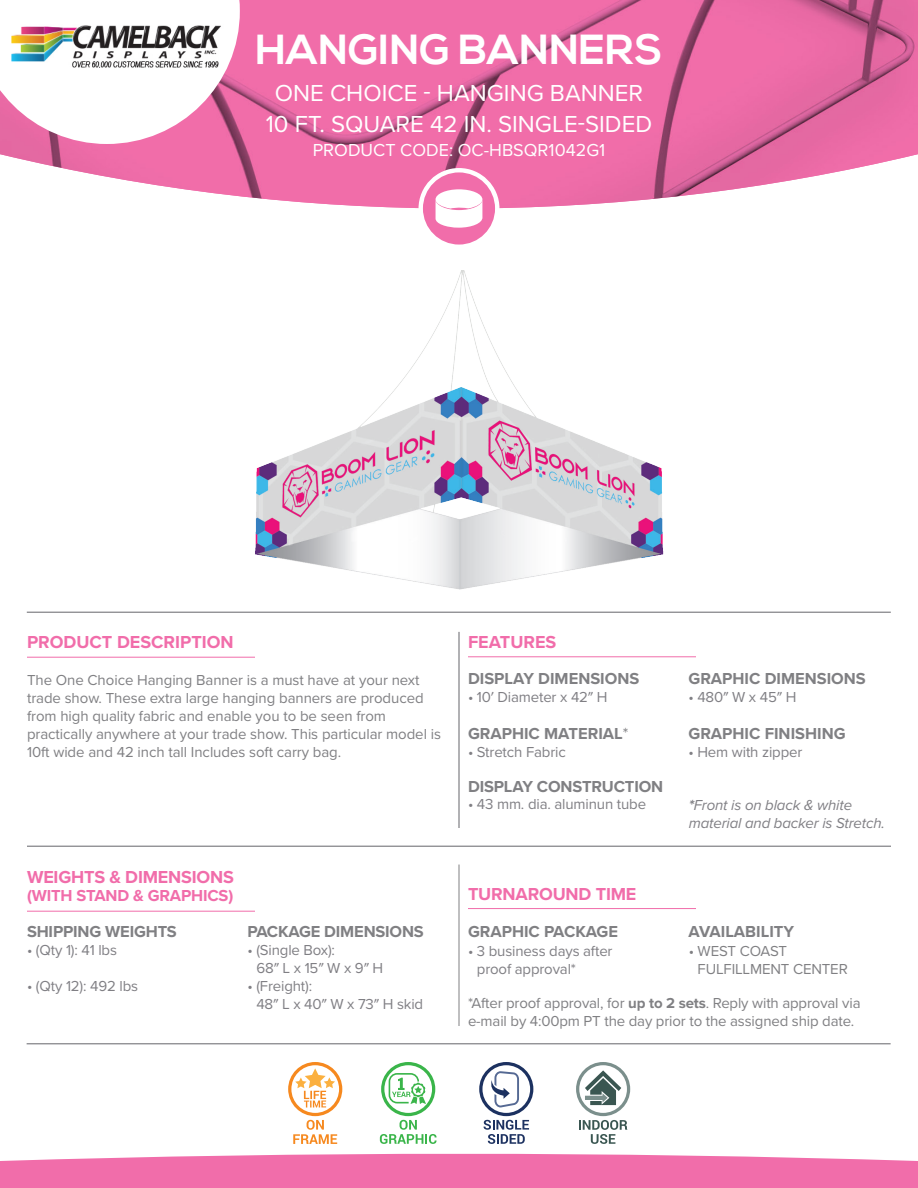
<style>
.page{position:relative;width:918px;height:1188px;background:#fff}
.page>*{position:absolute;margin:0;border:0;box-sizing:border-box;transform-origin:0 0}
.Category_Title{font:700 42px "Nexa";color:#fff}
.Category_Sub_Title_2{font:24px "Proxima Nova";color:#fff}
.t1{font:700 18px "Proxima Nova";letter-spacing:-.01em;color:#f16daa}
.top_page_name_regula{font:18px "Proxima Nova";color:#fff}
.t2{font:700 16.5px "Proxima Nova";color:#808083}
.t3{font:700 16.5px "Proxima Nova";letter-spacing:-.01em;color:#f16daa}
.t4{font:15px/18px "Proxima Nova";letter-spacing:-.005em;color:#808083}
.t5{font:15px/18px "Proxima Nova";letter-spacing:-.01em;color:#807f84}
.t6{font:italic 15px/18px "Proxima Nova";letter-spacing:-.01em;color:#807f84}
.s1{font-weight:400}
.s2{font-weight:700}
</style>
<div class="page">
<img style="left:0;top:0;width:918px;height:209px">
<svg style="left:0;top:0;width:240px;height:144px"></svg>
<svg style="left:0;top:1153px;width:918px;height:35px;background:#f27ab1"></svg>
<hr style="left:27px;top:1044px;width:864px;height:1px;background:#64656a">
<svg style="left:419px;top:168px;width:80px;height:77px"></svg>
<hr style="left:459px;top:632px;width:1px;height:196px;background:#64656a">
<hr style="left:459px;top:865px;width:1px;height:161px;background:#808083">
<hr style="left:27px;top:612px;width:864px;height:1px;background:#64656a">
<hr style="left:27px;top:846px;width:864px;height:1px;background:#64656a">
<hr style="left:27px;top:657px;width:228px;height:1px;background:#f16daa">
<hr style="left:468px;top:656px;width:228px;height:1px;background:#f16daa">
<hr style="left:27px;top:911px;width:228px;height:1px;background:#f16daa">
<hr style="left:468px;top:908px;width:228px;height:1px;background:#f16daa">
<img style="left:255px;top:270px;width:409px;height:320px">
<svg style="left:380px;top:1062px;width:57px;height:82px"></svg>
<svg style="left:288px;top:1062px;width:54px;height:82px"></svg>
<svg style="left:479px;top:1062px;width:54px;height:82px"></svg>
<svg style="left:576px;top:1062px;width:54px;height:82px"></svg>
<img style="left:2px;top:25px;width:222px;height:42px">
<p class="Category_Title" style="left:255px;top:26px;width:409px">HANGING BANNERS</p>
<p class="Category_Sub_Title_2" style="left:275px;top:75px;width:370px">ONE CHOICE - HANGING BANNER</p>
<p class="Category_Sub_Title_2" style="left:266px;top:106px;width:388px">10 FT. SQUARE 42 IN. SINGLE-SIDED</p>
<p class="top_page_name_regula" style="left:313px;top:137px;width:294px">PRODUCT CODE: OC-HBSQR1042G1</p>
<p class="t1" style="left:27px;top:629px;width:208px">PRODUCT DESCRIPTION</p>
<p class="t4" style="left:27px;top:670px;width:416px">The One Choice Hanging Banner is a must have at your next trade show. These extra large hanging banners are produced from high quality fabric and enable you to be seen from practically anywhere at your trade show. This particular model is 10ft wide and 42 inch tall Includes soft carry bag.</p>
<p class="t1" style="left:27px;top:863px;width:208px">WEIGHTS &amp; DIMENSIONS</p>
<p class="t1" style="left:468px;top:629px;width:90px">FEATURES</p>
<p class="t2" style="left:468px;top:667px;width:173px">DISPLAY DIMENSIONS</p>
<p class="t2" style="left:689px;top:667px;width:179px">GRAPHIC DIMENSIONS</p>
<p class="t5" style="left:468px;top:688px;width:141px">• 10′ Diameter x 42″ H</p>
<p class="t5" style="left:688px;top:688px;width:109px">• 480″ W x 45″ H</p>
<p class="t2" style="left:468px;top:721px;width:162px">GRAPHIC MATERIAL<span class="s1">*</span></p>
<p class="t2" style="left:689px;top:721px;width:159px">GRAPHIC FINISHING</p>
<p class="t5" style="left:468px;top:743px;width:99px">• Stretch Fabric</p>
<p class="t5" style="left:688px;top:743px;width:115px">• Hem with zipper</p>
<p class="t2" style="left:468px;top:774px;width:197px">DISPLAY CONSTRUCTION</p>
<p class="t5" style="left:468px;top:794px;width:180px">• 43 mm. dia. aluminun tube</p>
<p class="t6" style="left:689px;top:795px;width:198px"><span class="s2">*</span>Front is on black &amp; white material and backer is Stretch.</p>
<p class="t3" style="left:27px;top:883px;width:208px">(WITH STAND &amp; GRAPHICS)</p>
<p class="t2" style="left:27px;top:919px;width:151px">SHIPPING WEIGHTS</p>
<p class="t2" style="left:247px;top:919px;width:178px">PACKAGE DIMENSIONS</p>
<p class="t5" style="left:27px;top:940px;width:92px">• (Qty 1): 41 lbs</p>
<p class="t5" style="left:27px;top:976px;width:113px">• (Qty 12): 492 lbs</p>
<p class="t5" style="left:256px;top:940px;width:128px;text-indent:-9px">• (Single Box):<br>68″ L x 15″ W x 9″ H</p>
<p class="t5" style="left:256px;top:976px;width:168px;text-indent:-9px">• (Freight):<br>48″ L x 40″ W x 73″ H skid</p>
<p class="t1" style="left:468px;top:881px;width:170px">TURNAROUND TIME</p>
<p class="t2" style="left:468px;top:919px;width:152px">GRAPHIC PACKAGE</p>
<p class="t2" style="left:689px;top:919px;width:107px">AVAILABILITY</p>
<p class="t5" style="left:477px;top:941px;width:137px;text-indent:-9px">• 3 business days after proof approval*</p>
<p class="t4" style="left:698px;top:941px;width:152px;text-indent:-9px">• WEST COAST<br>FULFILLMENT CENTER</p>
<p class="t4" style="left:468px;top:994px;width:394px">*After proof approval, for <span class="s2">up to 2 sets</span>. Reply with approval via e-mail by 4:00pm PT the day prior to the assigned ship date.</p>
</div>
